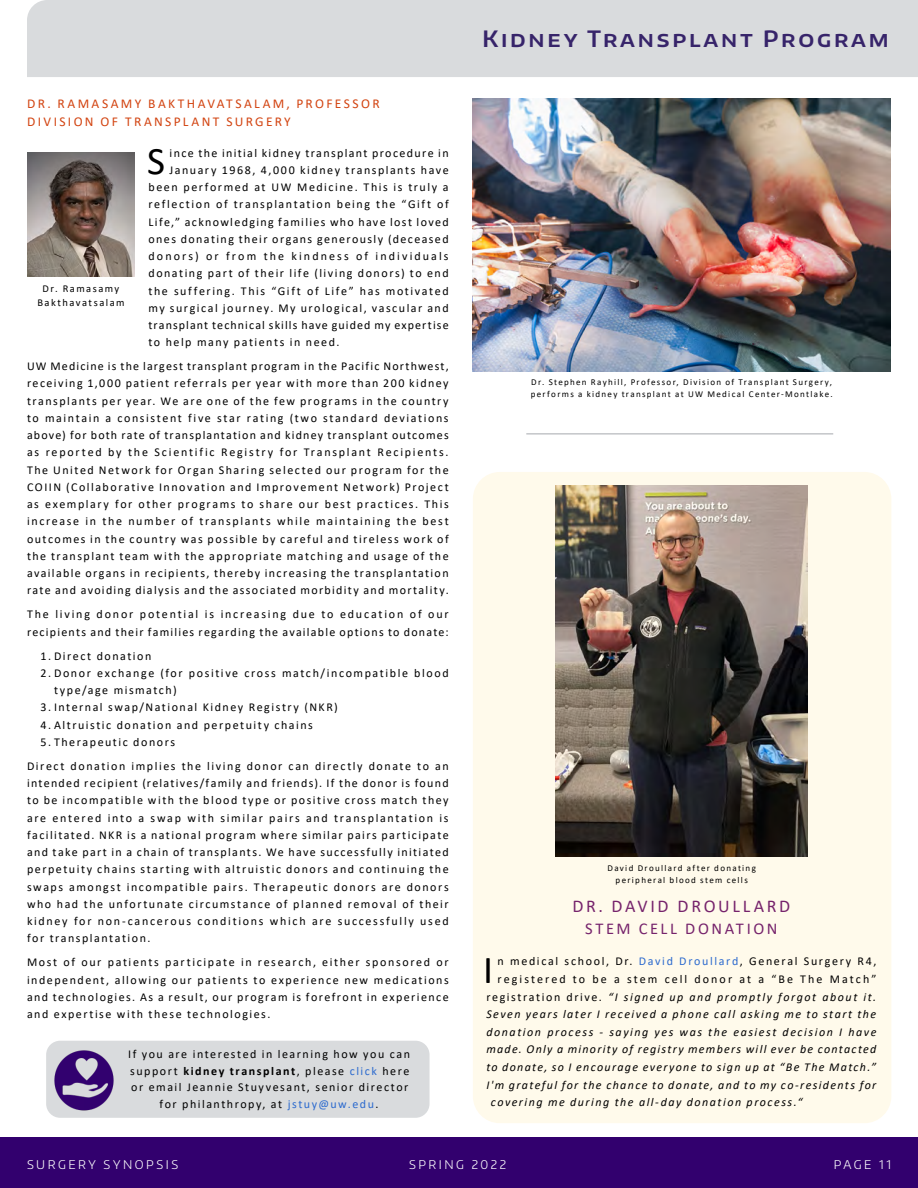
<style>
.page{position:relative;width:918px;height:1188px;background:#fff}
.page>*{position:absolute;margin:0;border:0;box-sizing:border-box;transform-origin:0 0}
.t1{font:39.75px "Calibri";color:#000}
.t2{font:39.15px "Calibri";color:#000}
.t3{font:600 22.5px "Encode Sans Normal";letter-spacing:.125em;color:#37246a}
.t4{font:18px "Calibri";letter-spacing:.145em;color:#76236c}
.t5{font:16.5px "Calibri";letter-spacing:.155em;color:#76236c}
.t6{font:13.5px/18px "Calibri";letter-spacing:.175em;color:#d24310}
.t7{font:12px/17.2px "Calibri";letter-spacing:.125em;color:#000;text-align:justify}
.t8{font:italic 12px "Calibri";letter-spacing:.12em;color:#000}
.t9{font:12px/17.2px "Calibri";letter-spacing:.105em;color:#000}
.t10{font:12px "Calibri";letter-spacing:.09em;color:#000}
.t11{font:12px "Calibri";letter-spacing:.17em;color:#000}
.t12{font:12px "Calibri";letter-spacing:.175em;color:#000}
.t13{font:300 12px "Encode Sans Normal";letter-spacing:.21em;color:#fff}
.t14{font:10.5px/13.5px "Calibri";letter-spacing:.14em;color:#000;text-align:center}
.t15{font:9px/12px "Calibri";letter-spacing:.145em;color:#000}
.s1{font-weight:700}
.s2{color:#2c6ace}
.s3{font-style:normal}
</style>
<div class="page">
<div style="left:0;top:1137px;width:918px;height:51px;background:#32006e"></div>
<div style="left:27px;top:0;width:891px;height:77px;background:#d9dbdd"></div>
<div style="left:46px;top:1041px;width:384px;height:77px;background:#d9dbdd;border-radius:14px"></div>
<img style="left:54px;top:1050px;width:60px;height:61px">
<img style="left:27px;top:152px;width:108px;height:124px">
<img style="left:472px;top:99px;width:419px;height:273px">
<div style="left:473px;top:472px;width:418px;height:651px;background:#fffaeb;border-radius:27px"></div>
<img style="left:556px;top:485px;width:252px;height:371px">
<hr style="left:526px;top:433px;width:307px;height:2px;background:#c3c5c8">
<p class="t6" style="left:27px;top:94px;width:354px">DR. RAMASAMY BAKTHAVATSALAM, PROFESSOR<br>DIVISION OF TRANSPLANT SURGERY</p>
<h2 class="t2" style="left:147px;top:134px;width:19px">S</h2>
<p class="t7" style="left:170px;top:144px;width:281px">ince the initial kidney transplant procedure in</p>
<p class="t7" style="left:170px;top:161px;width:281px">January 1968, 4,000 kidney transplants have</p>
<p class="t7" style="left:149px;top:178px;width:302px">been performed at UW Medicine. This is truly a</p>
<p class="t7" style="left:149px;top:195px;width:302px">reflection of transplantation being the “Gift of</p>
<p class="t7" style="left:149px;top:213px;width:302px">Life,” acknowledging families who have lost loved</p>
<p class="t7" style="left:149px;top:230px;width:302px">ones donating their organs generously (deceased</p>
<p class="t12" style="left:149px;top:248px;width:302px">donors) or from the kindness of individuals</p>
<p class="t7" style="left:149px;top:264px;width:302px">donating part of their life (living donors) to end</p>
<p class="t7" style="left:149px;top:282px;width:302px">the suffering. This “Gift of Life” has motivated</p>
<p class="t7" style="left:149px;top:299px;width:302px">my surgical journey. My urological, vascular and</p>
<p class="t10" style="left:149px;top:317px;width:302px">transplant technical skills have guided my expertise</p>
<p class="t7" style="left:149px;top:333px;width:193px">to help many patients in need.</p>
<p class="t7" style="left:27px;top:357px;width:423px">UW Medicine is the largest transplant program in the Pacific Northwest, receiving 1,000 patient referrals per year with more than 200 kidney transplants per year. We are one of the few programs in the country to maintain a consistent five star rating (two standard deviations above) for both rate of transplantation and kidney transplant outcomes as reported by the Scientific Registry for Transplant Recipients.<br>The United Network for Organ Sharing selected our program for the COIIN (Collaborative Innovation and Improvement Network) Project as exemplary for other programs to share our best practices. This increase in the number of transplants while maintaining the best outcomes in the country was possible by careful and tireless work of the transplant team with the appropriate matching and usage of the available organs in recipients, thereby increasing the transplantation rate and avoiding dialysis and the associated morbidity and mortality.</p>
<p class="t9" style="left:27px;top:606px;width:423px">The living donor potential is increasing due to education of our recipients and their families regarding the available options to donate:</p>
<p class="t7" style="left:41px;top:647px;width:112px">1. Direct donation</p>
<p class="t7" style="left:54px;top:664px;width:396px;text-indent:-13px">2. Donor exchange (for positive cross match/incompatible blood type/age mismatch)</p>
<p class="t7" style="left:41px;top:698px;width:299px">3. Internal swap/National Kidney Registry (NKR)</p>
<p class="t7" style="left:41px;top:716px;width:274px">4. Altruistic donation and perpetuity chains</p>
<p class="t7" style="left:27px;top:730px;width:423px;line-height:24px;text-indent:14px">5. Therapeutic donors<br>Direct donation implies the living donor can directly donate to an</p>
<p class="t7" style="left:27px;top:774px;width:423px">intended recipient (relatives/family and friends). If the donor is found to be incompatible with the blood type or positive cross match they are entered into a swap with similar pairs and transplantation is facilitated. NKR is a national program where similar pairs participate and take part in a chain of transplants. We have successfully initiated perpetuity chains starting with altruistic donors and continuing the swaps amongst incompatible pairs. Therapeutic donors are donors who had the unfortunate circumstance of planned removal of their kidney for non-cancerous conditions which are successfully used for transplantation.</p>
<p class="t7" style="left:27px;top:953px;width:423px">Most of our patients participate in research, either sponsored or independent, allowing our patients to experience new medications and technologies. As a result, our program is forefront in experience and expertise with these technologies.</p>
<p class="t14" style="left:37px;top:282px;width:89px">Dr. Ramasamy<br>Bakthavatsalam</p>
<p class="t7" style="left:128px;top:1046px;width:283px;line-height:16.5px;text-align:center">If you are interested in learning how you can support <span class="s1">kidney transplant</span>, please <span class="s2">click</span> here or email Jeannie Stuyvesant, senior director for philanthropy, at <span class="s2">jstuy@uw.edu</span>.</p>
<h3 class="t3" style="left:482px;top:24px;width:408px">Kidney Transplant Program</h3>
<p class="t15" style="left:531px;top:376px;width:304px">Dr. Stephen Rayhill, Professor, Division of Transplant Surgery, performs a kidney transplant at UW Medical Center-Montlake.</p>
<p class="t15" style="left:608px;top:862px;width:150px;text-align:center">David Droullard after donating peripheral blood stem cells</p>
<h3 class="t4" style="left:572px;top:893px;width:219px">DR. DAVID DROULLARD</h3>
<h3 class="t5" style="left:585px;top:917px;width:194px">STEM CELL DONATION</h3>
<h1 class="t1" style="left:483px;top:942px;width:12px">I</h1>
<p class="t7" style="left:498px;top:952px;width:380px">n medical school, Dr. <span class="s2">David Droullard</span>, General Surgery R4,</p>
<p class="t11" style="left:498px;top:971px;width:380px">registered to be a stem cell donor at a “Be The Match”</p>
<p class="t8" style="left:486px;top:988px;width:391px"><span class="s3">registration drive.</span> “I signed up and promptly forgot about it.</p>
<p class="t8" style="left:486px;top:1006px;width:391px">Seven years later I received a phone call asking me to start the</p>
<p class="t8" style="left:486px;top:1023px;width:392px">donation process - saying yes was the easiest decision I have</p>
<p class="t8" style="left:486px;top:1041px;width:391px">made. Only a minority of registry members will ever be contacted</p>
<p class="t8" style="left:486px;top:1059px;width:391px">to donate, so I encourage everyone to sign up at “Be The Match.”</p>
<p class="t8" style="left:486px;top:1076px;width:392px">I'm grateful for the chance to donate, and to my co-residents for</p>
<p class="t8" style="left:491px;top:1094px;width:313px">covering me during the all-day donation process.“</p>
<p class="t13" style="left:27px;top:1157px;width:153px">SURGERY SYNOPSIS</p>
<p class="t13" style="left:409px;top:1157px;width:99px">SPRING 2022</p>
<p class="t13" style="left:834px;top:1157px;width:59px">PAGE 11</p>
</div>
